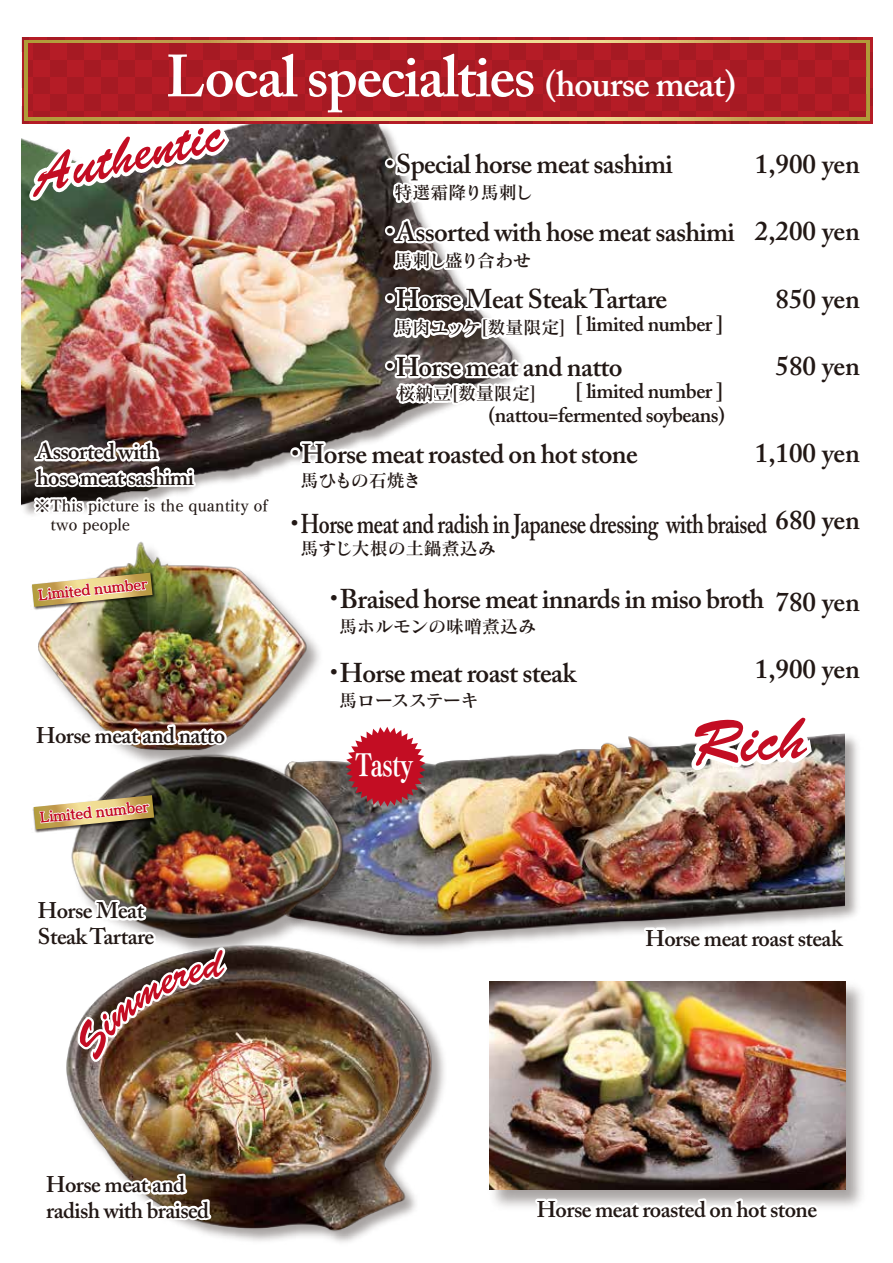
<style>
.page{position:relative;width:893px;height:1263px;background:#fff}
.page>*{position:absolute;margin:0;border:0;box-sizing:border-box;transform-origin:0 0}
.t1{font:60.75px "Brush Script Std";color:#c30d23}
.t2{font:600 58.95px "Adobe Caslon Pro";letter-spacing:-.025em;color:#fff}
.t3{font:52.05px "Brush Script Std";color:#c30d23}
.t4{font:30.15px "Tsuku Min Pr 5 N E";letter-spacing:-.025em;color:#fff;scale:.77 1}
.t5{font:600 27px "Adobe Caslon Pro";letter-spacing:-.025em;color:#221815}
.t6{font:600 27px "Adobe Caslon Pro";letter-spacing:-.025em;color:#221815;scale:.8 1}
.t7{font:600 22.5px/25.5px "Adobe Caslon Pro";letter-spacing:-.025em;color:#221815}
.t8{font:600 21px/24.2px "Adobe Caslon Pro";letter-spacing:-.025em;color:#221815;text-align:right}
.t9{font:18px "Matisse Pro DB";color:#221815}
.t10{font:18px "Matisse Pro DB";letter-spacing:-.09em;color:#221815}
.t11{font:18px "Matisse Pro DB";letter-spacing:-.02em;color:#221815}
.t12{font:18px "Matisse Pro DB";letter-spacing:-.04em;color:#221815}
.t13{font:16.5px/19.5px "Tsuku Min Pr 5 N D";color:#221815}
.t14{font:13.05px "Mode Min A Std B";color:#c30d23}
.s1{font-size:35.85px}
.s2{font-family:"Koz Go Pro";font-weight:400}
.s3{font-family:"Koz Go Pr 6 N";font-weight:400}
</style>
<div class="page">
<img style="left:21px;top:124px;width:275px;height:391px">
<img style="left:63px;top:542px;width:233px;height:157px">
<img style="left:230px;top:699px;width:63px;height:40px">
<img style="left:230px;top:739px;width:66px;height:198px">
<img style="left:230px;top:937px;width:66px;height:304px">
<svg style="left:22px;top:37px;width:850px;height:86px;background:#af2f29"></svg>
<svg style="left:25px;top:40px;width:844px;height:80px;background:#bc9145"></svg>
<div style="left:28px;top:44px;width:838px;height:73px;background:linear-gradient(to bottom,#ae1b25,#ad1b24)"></div>
<img style="left:28px;top:119px;width:206px;height:87px">
<div style="left:290px;top:517px;width:10px;height:10px;border:4px solid #fff;border-radius:50%"></div>
<div style="left:290px;top:447px;width:10px;height:10px;border:4px solid #fff;border-radius:50%"></div>
<img style="left:31px;top:571px;width:125px;height:39px">
<img style="left:32px;top:573px;width:121px;height:34px">
<img style="left:30px;top:330px;width:243px;height:212px">
<img style="left:296px;top:37px;width:568px;height:1206px">
<img style="left:32px;top:613px;width:198px;height:625px">
<h2 class="t2" style="left:166px;top:41px;width:572px">Local specialties <span class="s1">(hourse meat)</span></h2>
<h3 class="t3" style="left:26px;top:148px;width:196px;rotate:-13deg">Authentic</h3>
<p class="t7" style="left:37px;top:439px;width:159px">Assorted with hose meat sashimi</p>
<p class="t5" style="left:376px;top:148px;width:298px"><span class="s2">・</span>Special horse meat sashimi</p>
<p class="t9" style="left:394px;top:181px;width:140px">特選霜降り馬刺し</p>
<p class="t5" style="left:376px;top:216px;width:360px"><span class="s2">・</span>Assorted with hose meat sashimi</p>
<p class="t10" style="left:394px;top:249px;width:138px">馬刺し盛り合わせ</p>
<p class="t5" style="left:376px;top:283px;width:292px"><span class="s2">・</span>Horse Meat Steak Tartare</p>
<p class="t9" style="left:394px;top:316px;width:173px">馬肉ユッケ[数量限定]</p>
<p class="t8" style="left:576px;top:312px;width:149px">[ limited number ]</p>
<p class="t5" style="left:376px;top:351px;width:248px"><span class="s3">・</span>Horse meat and natto</p>
<p class="t8" style="left:489px;top:378px;width:238px">[ limited number ] (nattou=fermented soybeans)</p>
<p class="t9" style="left:397px;top:382px;width:141px">桜納豆[数量限定]</p>
<p class="t5" style="left:282px;top:437px;width:357px"><span class="s2">・</span>Horse meat roasted on hot stone</p>
<p class="t12" style="left:301px;top:468px;width:122px">馬ひもの石焼き</p>
<p class="t5" style="left:755px;top:147px;width:107px">1,900 yen</p>
<p class="t5" style="left:755px;top:215px;width:107px">2,200 yen</p>
<p class="t5" style="left:776px;top:282px;width:86px">850 yen</p>
<p class="t5" style="left:776px;top:350px;width:86px">580 yen</p>
<p class="t5" style="left:755px;top:437px;width:107px">1,100 yen</p>
<p class="t13" style="left:34px;top:494px;width:235px">※This picture is the quantity of　two people</p>
<p class="t14" style="left:37px;top:584px;width:111px;rotate:-6deg">Limited number</p>
<p class="t7" style="left:36px;top:722px;width:190px">Horse meat and natto</p>
<p class="t14" style="left:39px;top:807px;width:111px;rotate:-6deg">Limited number</p>
<p class="t6" style="left:281px;top:507px;width:609px"><span class="s3">・</span>Horse meat and radish in Japanese dressing with braised</p>
<p class="t9" style="left:301px;top:537px;width:197px">馬すじ大根の土鍋煮込み</p>
<p class="t5" style="left:776px;top:504px;width:86px">680 yen</p>
<p class="t5" style="left:320px;top:583px;width:541px"><span class="s2">・</span>Braised horse meat innards in miso broth 780 yen</p>
<p class="t9" style="left:339px;top:615px;width:198px">馬ホルモンの味噌煮込み</p>
<p class="t5" style="left:320px;top:656px;width:257px"><span class="s2">・</span>Horse meat roast steak</p>
<p class="t11" style="left:339px;top:689px;width:141px">馬ロースステーキ</p>
<p class="t4" style="left:355px;top:738px;width:77px">Tasty</p>
<p class="t5" style="left:755px;top:653px;width:107px">1,900 yen</p>
<h1 class="t1" style="left:690px;top:710px;width:116px;rotate:-3deg">Rich</h1>
<p class="t7" style="left:38px;top:898px;width:118px">Horse Meat<br>Steak Tartare</p>
<p class="t7" style="left:646px;top:925px;width:198px">Horse meat roast steak</p>
<p class="t7" style="left:46px;top:1172px;width:164px">Horse meat and radish with braised</p>
<p class="t7" style="left:537px;top:1196px;width:282px">Horse meat roasted on hot stone</p>
</div>
